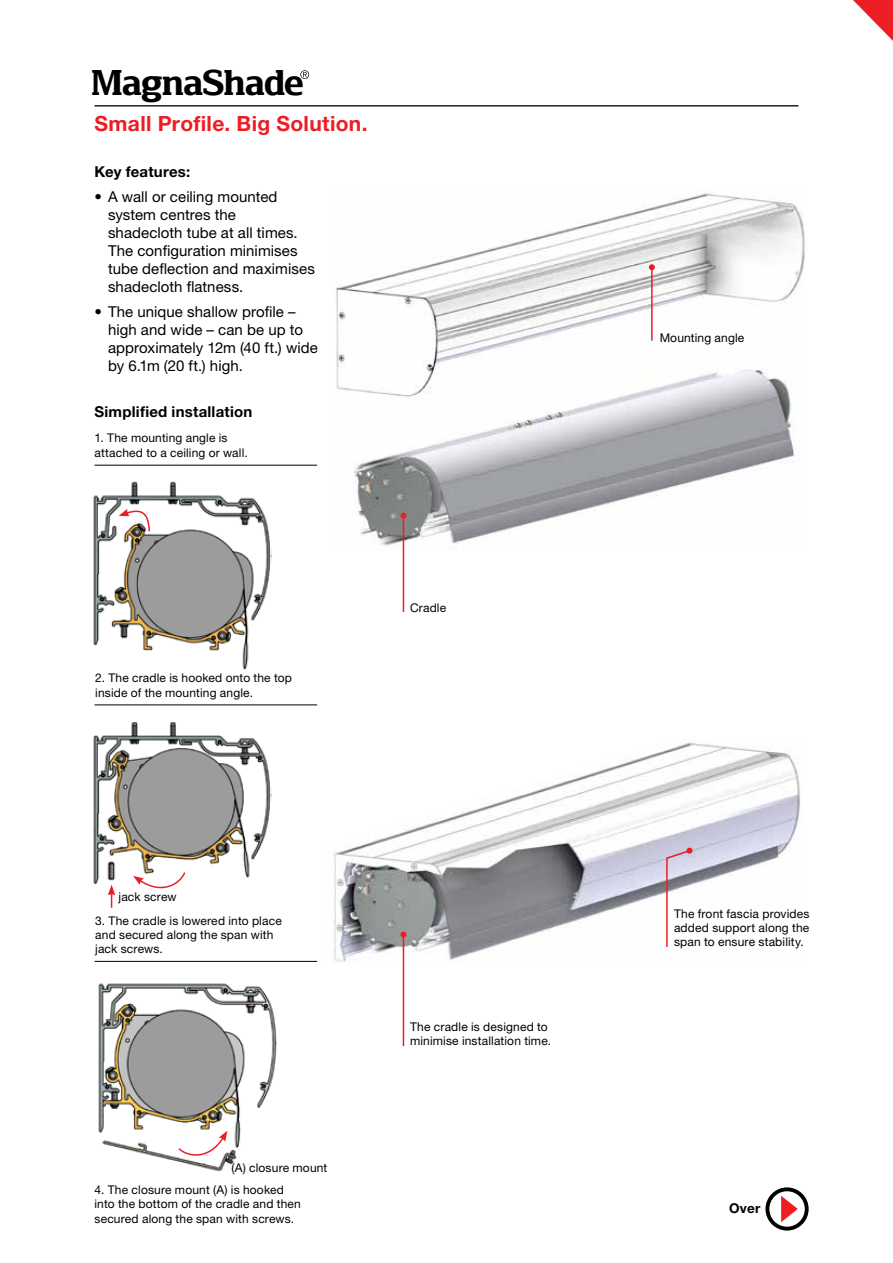
<style>
.page{position:relative;width:893px;height:1263px;background:#fff}
.page>*{position:absolute;margin:0;border:0;box-sizing:border-box;transform-origin:0 0}
.t1{font:37.5px "Mecho Shade Egyptian";color:#000}
.t2{font:700 21px "Helvetica Neue LT Std";letter-spacing:.015em;color:#ed1d24}
.t3{font:15px/18px "Helvetica Neue LT Std";letter-spacing:.005em;color:#000}
.t4{font:700 15px "Helvetica Neue LT Std";letter-spacing:.015em;color:#000}
.t5{font:700 13.5px "Helvetica Neue LT Std";color:#000}
.t6{font:12px/14.4px "Helvetica Neue LT Std";letter-spacing:.01em;color:#000}
.s1{font-size:54px}
</style>
<div class="page">
<hr style="left:94px;top:105px;width:704px;height:2px;background:#231f20">
<div style="left:765px;top:1187px;width:44px;height:43px;border:4px solid #000;border-radius:50%"></div>
<svg style="left:781px;top:1196px;width:17px;height:26px"></svg>
<img style="left:333px;top:742px;width:467px;height:225px">
<img style="left:336px;top:193px;width:469px;height:357px">
<hr style="left:95px;top:704px;width:222px;height:1px;background:#000">
<hr style="left:94px;top:465px;width:223px;height:1px;background:#000">
<hr style="left:95px;top:961px;width:222px;height:1px;background:#000">
<img style="left:93px;top:481px;width:179px;height:188px">
<svg style="left:119px;top:506px;width:32px;height:27px"></svg>
<img style="left:93px;top:722px;width:179px;height:174px">
<svg style="left:133px;top:870px;width:54px;height:25px"></svg>
<svg style="left:108px;top:885px;width:7px;height:23px"></svg>
<svg style="left:853px;top:0;width:40px;height:41px"></svg>
<img style="left:98px;top:983px;width:179px;height:188px">
<svg style="left:177px;top:1131px;width:50px;height:29px"></svg>
<svg style="left:665px;top:848px;width:27px;height:100px"></svg>
<hr style="left:403px;top:935px;width:1px;height:111px;background:#ed1d24">
<svg style="left:400px;top:932px;width:6px;height:6px"></svg>
<hr style="left:403px;top:516px;width:1px;height:96px;background:#ed1d24">
<svg style="left:400px;top:513px;width:6px;height:6px"></svg>
<hr style="left:651px;top:267px;width:2px;height:74px;background:#ed1d24">
<svg style="left:649px;top:264px;width:6px;height:6px"></svg>
<h1 class="t1" style="left:92px;top:60px;width:219px">MagnaShade<span class="s1">®</span></h1>
<h2 class="t2" style="left:94px;top:111px;width:275px">Small Profile. Big Solution.</h2>
<p class="t4" style="left:94px;top:163px;width:97px">Key features:</p>
<p class="t3" style="left:108px;top:187px;width:208px;text-indent:-14px">• A wall or ceiling mounted system centres the<br>shadecloth tube at all times.<br>The configuration minimises tube deflection and maximises shadecloth flatness.</p>
<p class="t3" style="left:108px;top:302px;width:211px;text-indent:-14px">• The unique shallow profile – high and wide – can be up to approximately 12m (40 ft.) wide by 6.1m (20 ft.) high.</p>
<p class="t4" style="left:94px;top:402px;width:160px">Simplified installation</p>
<p class="t6" style="left:94px;top:431px;width:155px">1. The mounting angle is attached to a ceiling or wall.</p>
<p class="t6" style="left:95px;top:671px;width:198px">2. The cradle is hooked onto the top inside of the mounting angle.</p>
<p class="t6" style="left:410px;top:600px;width:38px">Cradle</p>
<p class="t6" style="left:119px;top:889px;width:60px">jack screw</p>
<p class="t6" style="left:95px;top:913px;width:188px">3. The cradle is lowered into place and secured along the span with jack screws.</p>
<p class="t6" style="left:231px;top:1160px;width:97px">(A) closure mount</p>
<p class="t6" style="left:94px;top:1182px;width:208px">4. The closure mount (A) is hooked into the bottom of the cradle and then secured along the span with screws.</p>
<p class="t6" style="left:410px;top:1019px;width:143px">The cradle is designed to minimise installation time.</p>
<p class="t6" style="left:660px;top:330px;width:86px">Mounting angle</p>
<p class="t6" style="left:674px;top:906px;width:137px;text-align:justify">The front fascia provides added support along the span to ensure stability.</p>
<p class="t5" style="left:729px;top:1200px;width:33px">Over</p>
</div>
